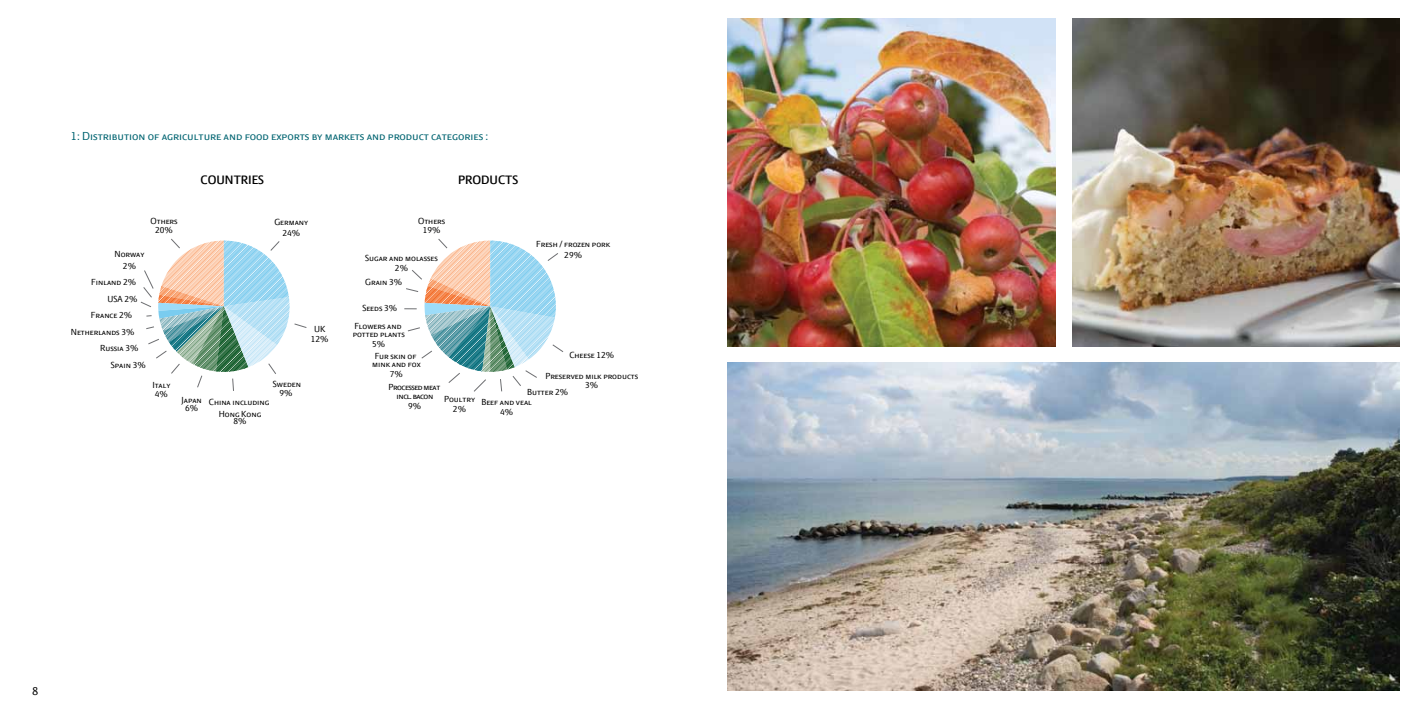
<style>
.page{position:relative;width:1418px;height:709px;background:#fff}
.page>*{position:absolute;margin:0;border:0;box-sizing:border-box;transform-origin:0 0}
.t1{font:600 13.12px "LF Press Sans";color:#000}
.t2{font:12.5px "LF Press Sans Caps";color:#006471}
.t3{font:12.5px "LF Press Sans";color:#000}
.t4{font:9.5px/9.5px "LF Press Sans Caps";color:#000;text-align:center}
.t5{font:9.5px/8.2px "LF Press Sans Caps";letter-spacing:-.045em;color:#000;text-align:center}
</style>
<div class="page">
<img style="left:727px;top:19px;width:328px;height:327px">
<img style="left:1072px;top:19px;width:327px;height:327px">
<img style="left:727px;top:362px;width:672px;height:328px">
<svg style="left:140px;top:238px;width:167px;height:153px"></svg>
<svg style="left:404px;top:239px;width:160px;height:153px"></svg>
<h2 class="t2" style="left:71px;top:128px;width:419px">1: Distribution of agriculture and food exports by markets and product categories :</h2>
<p class="t4" style="left:151px;top:216px;width:29px">Others<br>20%</p>
<p class="t4" style="left:114px;top:248px;width:32px;line-height:11.6px">Norway<br>2%</p>
<p class="t4" style="left:91px;top:277px;width:46px">Finland 2%</p>
<p class="t4" style="left:107px;top:294px;width:32px">USA 2%</p>
<p class="t4" style="left:91px;top:310px;width:43px">France 2%</p>
<h1 class="t1" style="left:201px;top:173px;width:65px">COUNTRIES</h1>
<h1 class="t1" style="left:458px;top:173px;width:62px">PRODUCTS</h1>
<p class="t4" style="left:274px;top:217px;width:35px;line-height:10.9px">Germany<br>24%</p>
<p class="t4" style="left:418px;top:216px;width:29px">Others<br>19%</p>
<p class="t4" style="left:365px;top:253px;width:74px">Sugar and molasses<br>2%</p>
<p class="t4" style="left:365px;top:277px;width:39px">Grain 3%</p>
<p class="t4" style="left:362px;top:302px;width:36px">Seeds 3%</p>
<p class="t4" style="left:536px;top:238px;width:75px;line-height:11.6px">Fresh / frozen pork<br>29%</p>
<p class="t4" style="left:71px;top:326px;width:65px">Netherlands 3%</p>
<p class="t4" style="left:100px;top:343px;width:40px">Russia 3%</p>
<p class="t4" style="left:111px;top:360px;width:37px">Spain 3%</p>
<p class="t4" style="left:152px;top:380px;width:20px;text-align:left">Italy<br>4%</p>
<p class="t4" style="left:181px;top:396px;width:22px;line-height:8px">Japan<br>6%</p>
<p class="t4" style="left:273px;top:379px;width:30px">Sweden<br>9%</p>
<p class="t4" style="left:209px;top:396px;width:62px;line-height:11.4px">China including<br>Hong Kong</p>
<p class="t4" style="left:233px;top:416px;width:15px">8%</p>
<p class="t4" style="left:311px;top:323px;width:19px;line-height:9.9px">UK<br>12%</p>
<p class="t4" style="left:353px;top:322px;width:54px;line-height:8.2px;text-align:left">Flowers and potted plants</p>
<p class="t4" style="left:372px;top:339px;width:15px">5%</p>
<p class="t4" style="left:569px;top:349px;width:46px">Cheese 12%</p>
<p class="t4" style="left:545px;top:371px;width:94px;line-height:9.1px">Preserved milk products<br>3%</p>
<p class="t4" style="left:527px;top:387px;width:43px">Butter 2%</p>
<p class="t4" style="left:481px;top:397px;width:52px">Beef and veal</p>
<p class="t4" style="left:500px;top:407px;width:15px">4%</p>
<p class="t4" style="left:372px;top:351px;width:50px;line-height:8.2px;text-align:left">Fur skin of mink and fox</p>
<p class="t4" style="left:390px;top:369px;width:15px">7%</p>
<p class="t5" style="left:388px;top:383px;width:53px">Processed meat incl. bacon</p>
<p class="t4" style="left:408px;top:401px;width:15px">9%</p>
<p class="t4" style="left:444px;top:394px;width:32px;line-height:10.2px">Poultry<br>2%</p>
<h2 class="t3" style="left:32px;top:684px;width:8px">8</h2>
</div>
